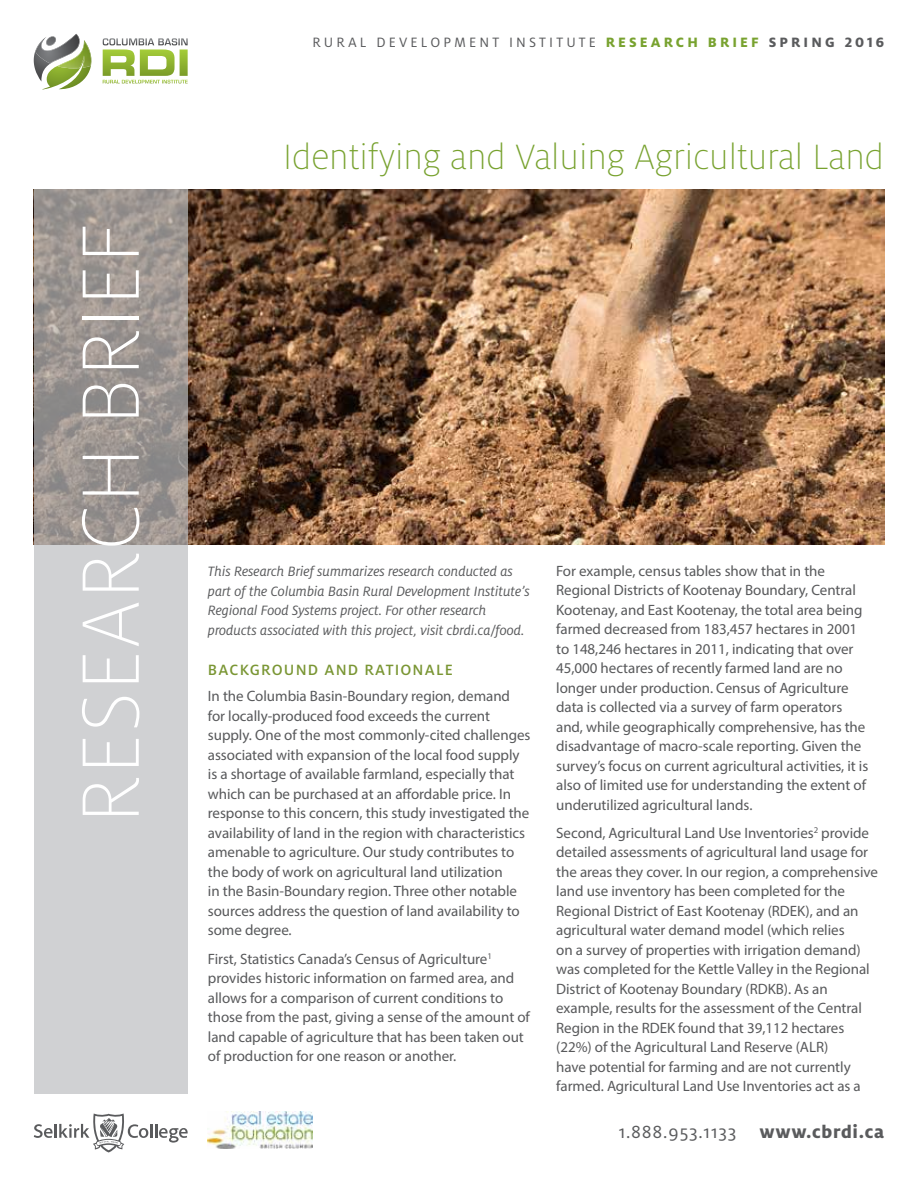
<style>
.page{position:relative;width:918px;height:1188px;background:#fff}
.page>*{position:absolute;margin:0;border:0;box-sizing:border-box;transform-origin:0 0}
.t1{font:300 expanded 90px "Milo OT";letter-spacing:.01em;color:#fff}
.t2{font:300 expanded 39px "Milo OT";color:#78a22f}
.t3{font:19.5px "Milo OT";letter-spacing:.04em;color:#5a5b5d}
.t4{font:500 16.5px "Milo OT";letter-spacing:.07em;color:#7a9634}
.t5{font:15px/19.5px "Myriad Pro";letter-spacing:-.005em;color:#58595b}
.t6{font:italic 15px/19.5px "Milo OT";letter-spacing:-.005em;color:#58595b}
.t7{font:15px "Milo OT";letter-spacing:.21em;color:#5a5b5d}
.s1{font-weight:800;color:#78a22f}
.s2{font-weight:800}
</style>
<div class="page">
<svg style="left:34px;top:1114px;width:154px;height:38px"></svg>
<img style="left:188px;top:189px;width:696px;height:355px">
<svg style="left:42px;top:38px;width:146px;height:52px"></svg>
<img style="left:58px;top:41px;width:33px;height:27px">
<img style="left:35px;top:34px;width:44px;height:29px">
<svg style="left:34px;top:189px;width:154px;height:905px;fill:#d0d1d3"></svg>
<img style="left:208px;top:1111px;width:104px;height:37px">
<h1 class="t1" style="left:62px;top:824px;width:602px;rotate:-90deg">RESEARCH BRIEF</h1>
<p class="t7" style="left:312px;top:35px;width:573px">RURAL DEVELOPMENT INSTITUTE <span class="s1">RESEARCH BRIEF</span> <span class="s2">SPRING 2016</span></p>
<h2 class="t2" style="left:283px;top:136px;width:603px">Identifying and Valuing Agricultural Land</h2>
<p class="t6" style="left:208px;top:562px;width:323px">This Research Brief summarizes research conducted as part of the Columbia Basin Rural Development Institute’s Regional Food Systems project. For other research products associated with this project, visit cbrdi.ca/food.</p>
<p class="t4" style="left:208px;top:661px;width:246px">BACKGROUND AND RATIONALE</p>
<p class="t5" style="left:208px;top:686px;width:324px">In the Columbia Basin-Boundary region, demand for locally-produced food exceeds the current supply. One of the most commonly-cited challenges associated with expansion of the local food supply is a shortage of available farmland, especially that which can be purchased at an affordable price. In response to this concern, this study investigated the availability of land in the region with characteristics amenable to agriculture. Our study contributes to the body of work on agricultural land utilization<br>in the Basin-Boundary region. Three other notable sources address the question of land availability to some degree.</p>
<p class="t5" style="left:208px;top:948px;width:324px">First, Statistics Canada’s Census of Agriculture<sup>1 </sup>provides historic information on farmed area, and allows for a comparison of current conditions to those from the past, giving a sense of the amount of land capable of agriculture that has been taken out of production for one reason or another.</p>
<p class="t5" style="left:556px;top:561px;width:314px">For example, census tables show that in the Regional Districts of Kootenay Boundary, Central Kootenay, and East Kootenay, the total area being farmed decreased from 183,457 hectares in 2001 to 148,246 hectares in 2011, indicating that over 45,000 hectares of recently farmed land are no longer under production. Census of Agriculture data is collected via a survey of farm operators and, while geographically comprehensive, has the disadvantage of macro-scale reporting. Given the survey’s focus on current agricultural activities, it is also of limited use for understanding the extent of underutilized agricultural lands.</p>
<p class="t5" style="left:556px;top:823px;width:323px">Second, Agricultural Land Use Inventories<sup>2</sup> provide detailed assessments of agricultural land usage for the areas they cover. In our region, a comprehensive land use inventory has been completed for the Regional District of East Kootenay (RDEK), and an agricultural water demand model (which relies<br>on a survey of properties with irrigation demand) was completed for the Kettle Valley in the Regional District of Kootenay Boundary (RDKB). As an example, results for the assessment of the Central Region in the RDEK found that 39,112 hectares (22%) of the Agricultural Land Reserve (ALR)<br>have potential for farming and are not currently farmed. Agricultural Land Use Inventories act as a</p>
<h3 class="t3" style="left:619px;top:1121px;width:267px">1.888.953.1133 <span class="s2">www.cbrdi.ca</span></h3>
</div>
